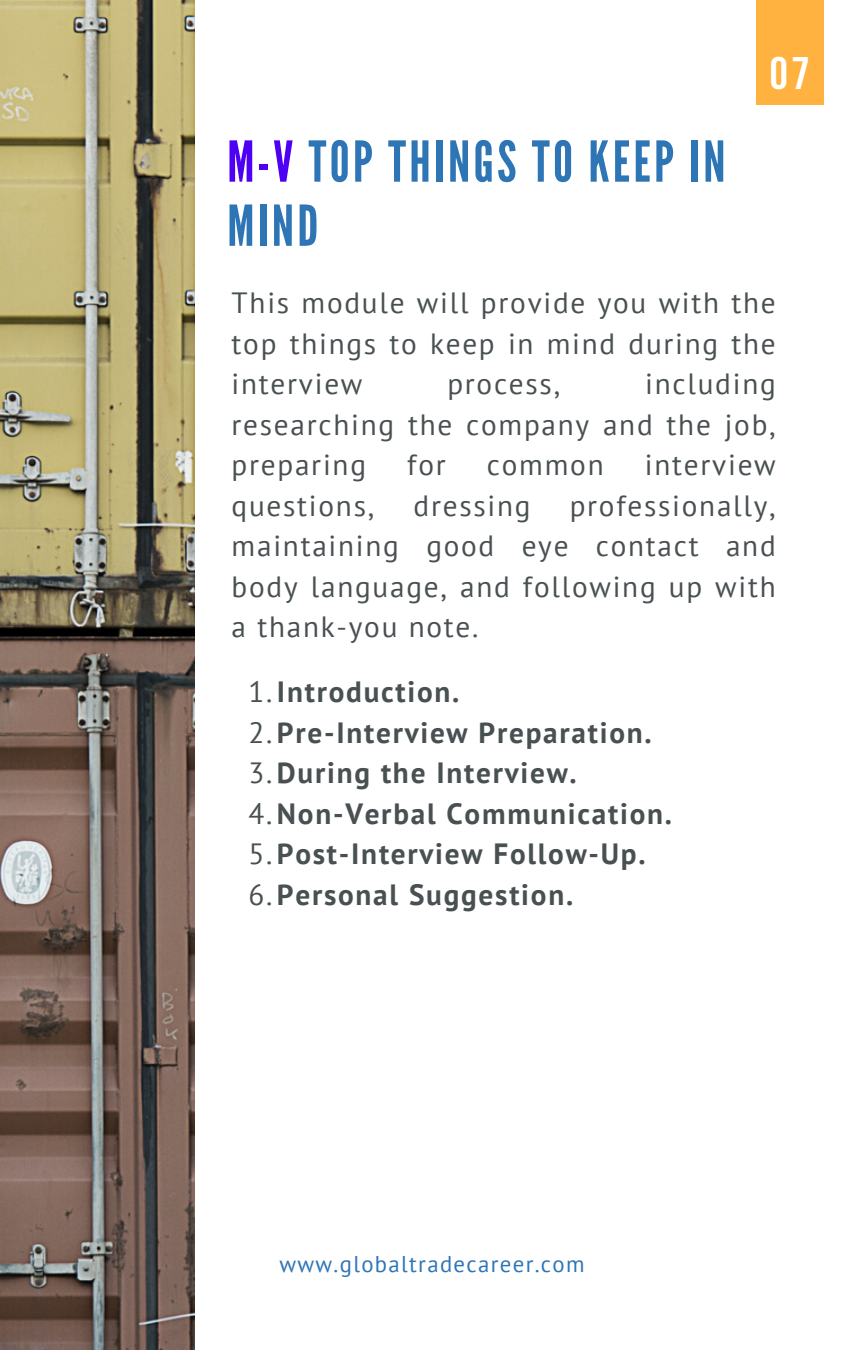
<style>
.page{position:relative;width:864px;height:1350px;background:#fff}
.page>*{position:absolute;margin:0;border:0;box-sizing:border-box;transform-origin:0 0}
.t1{font:56.25px/64.1px "League Gothic";letter-spacing:.06em;color:#2e75b6}
.t2{font:700 45.45px "Bebas Neue";color:#fff}
.t3{font:29.25px/40.5px "PT Sans";letter-spacing:.06em;color:#495052;text-align:justify}
.t4{font:700 29.25px "PT Sans";letter-spacing:.06em;color:#495052}
.t5{font:22.72px "PT Sans";letter-spacing:.06em;color:#2e75b6}
.s1{color:#4e00f4}
.s2{font-weight:400}
</style>
<div class="page">
<div style="left:756px;top:0;width:67px;height:105px;background:#ffb23f"></div>
<img style="left:0;top:0;width:194px;height:1350px">
<p class="t1" style="left:227px;top:131px;width:500px"><span class="s1">M-V</span> TOP THINGS TO KEEP IN<br>MIND</p>
<p class="t2" style="left:770px;top:55px;width:41px">07</p>
<p class="t3" style="left:232px;top:282px;width:546px">This module will provide you with the top things to keep in mind during the interview</p>
<p class="t3" style="left:232px;top:363px;width:546px;text-indent:414px">including researching the company and the job, preparing</p>
<p class="t3" style="left:447px;top:363px;width:114px">process,</p>
<p class="t3" style="left:407px;top:444px;width:40px">for</p>
<p class="t3" style="left:487px;top:444px;width:118px">common</p>
<p class="t3" style="left:645px;top:444px;width:132px">interview</p>
<p class="t3" style="left:232px;top:485px;width:546px;text-indent:338px">professionally, maintaining good eye contact and body language, and following up with a thank-you note.</p>
<p class="t3" style="left:232px;top:485px;width:144px">questions,</p>
<p class="t3" style="left:414px;top:485px;width:118px">dressing</p>
<p class="t4" style="left:248px;top:673px;width:213px"><span class="s2">1.</span>Introduction.</p>
<p class="t4" style="left:248px;top:713px;width:405px"><span class="s2">2.</span>Pre-Interview Preparation.</p>
<p class="t4" style="left:248px;top:754px;width:330px"><span class="s2">3.</span>During the Interview.</p>
<p class="t4" style="left:248px;top:794px;width:425px"><span class="s2">4.</span>Non-Verbal Communication.</p>
<p class="t4" style="left:248px;top:835px;width:399px"><span class="s2">5.</span>Post-Interview Follow-Up.</p>
<p class="t4" style="left:248px;top:875px;width:326px"><span class="s2">6.</span>Personal Suggestion.</p>
<p class="t5" style="left:279px;top:1249px;width:307px">www.globaltradecareer.com</p>
</div>
